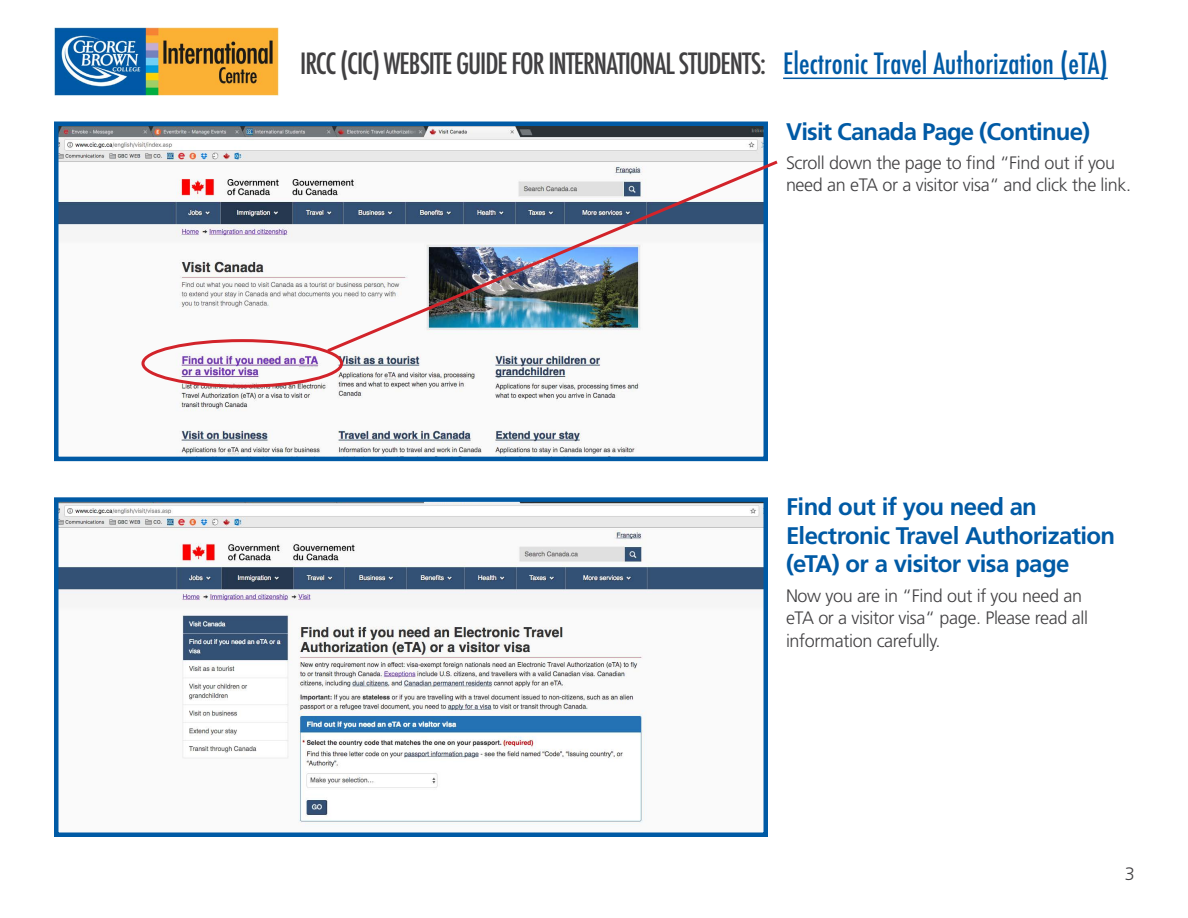
<style>
.page{position:relative;width:1188px;height:918px;background:#fff}
.page>*{position:absolute;margin:0;border:0;box-sizing:border-box;transform-origin:0 0}
.t1{font:500 condensed 28.5px "Futura";letter-spacing:-.035em;color:#414042}
.Header2{font:700 24px/28.5px "Frutiger LT Std";letter-spacing:-.025em;color:#005aa5}
.Body{font:300 18px/22.5px "Frutiger LT Std";letter-spacing:-.02em;color:#414042}
.s1{color:#005aa5}
</style>
<div class="page">
<img style="left:54px;top:27px;width:225px;height:69px">
<hr style="left:783px;top:78px;width:325px;height:1px;background:#005aa5">
<img style="left:59px;top:127px;width:704px;height:329px">
<div style="left:54px;top:122px;width:714px;height:339px;border:4px solid #005aa5"></div>
<div style="left:141px;top:339px;width:202px;height:49px;border:3px solid #d2232a;border-radius:50%"></div>
<img style="left:59px;top:502px;width:704px;height:323px">
<div style="left:54px;top:497px;width:714px;height:340px;border:4px solid #005aa5"></div>
<img style="left:324px;top:158px;width:454px;height:197px">
<h1 class="t1" style="left:300px;top:45px;width:809px">IRCC (CIC) WEBSITE GUIDE FOR INTERNATIONAL STUDENTS: <span class="s1">Electronic Travel Authorization (eTA)</span></h1>
<p class="Header2" style="left:786px;top:117px;width:306px">Visit Canada Page (Continue)</p>
<p class="Body" style="left:786px;top:152px;width:347px">Scroll down the page to find “Find out if you need an eTA or a visitor visa“ and click the link.</p>
<p class="Header2" style="left:786px;top:493px;width:331px">Find out if you need an<br>Electronic Travel Authorization (eTA) or a visitor visa page</p>
<p class="Body" style="left:786px;top:584px;width:304px">Now you are in “Find out if you need an eTA or a visitor visa“ page. Please read all information carefully.</p>
<p class="Body" style="left:1125px;top:862px;width:12px">3</p>
</div>
